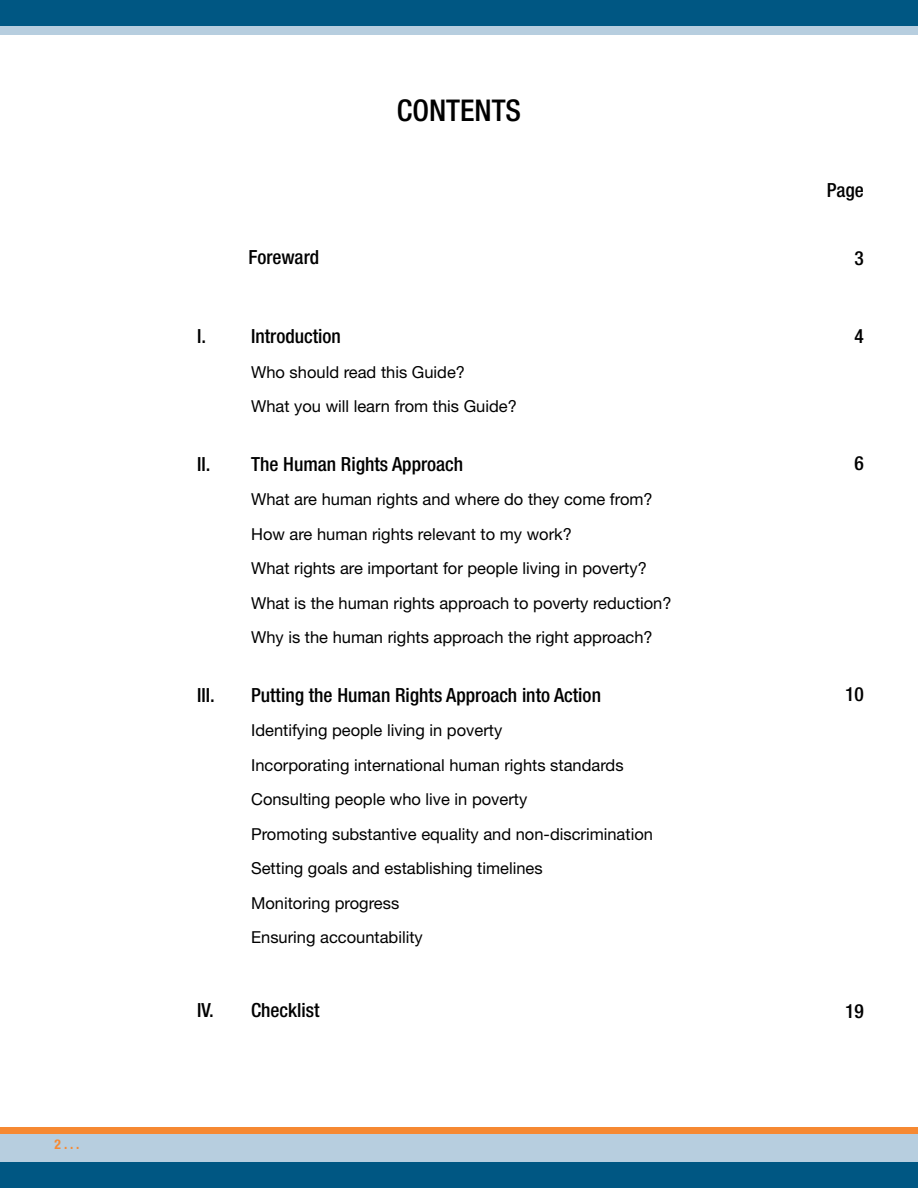
<style>
.page{position:relative;width:918px;height:1188px;background:#fff}
.page>*{position:absolute;margin:0;border:0;box-sizing:border-box;transform-origin:0 0}
.t1{font:500 condensed 30px "Helvetica Neue";color:#000}
.t2{font:500 condensed 19.5px "Helvetica Neue";color:#000}
.t3{font:16.5px/34.5px "Helvetica Neue";color:#000}
.t4{font:700 condensed 13.5px "Helvetica Neue";color:#f68932}
</style>
<div class="page">
<div style="left:0;top:1127px;width:918px;height:29px;background:#f68932"></div>
<div style="left:0;top:1134px;width:918px;height:30px;background:#b7cedf"></div>
<div style="left:0;top:5px;width:918px;height:30px;background:#b7cedf"></div>
<div style="left:0;top:1162px;width:918px;height:26px;background:#005783"></div>
<div style="left:0;top:0;width:918px;height:26px;background:#005783"></div>
<p class="t4" style="left:55px;top:1136px;width:26px">2 . . .</p>
<p class="t2" style="left:248px;top:245px;width:72px">Foreward</p>
<h1 class="t1" style="left:397px;top:92px;width:126px">CONTENTS</h1>
<p class="t2" style="left:197px;top:325px;width:145px">I. Introduction</p>
<p class="t3" style="left:251px;top:354px;width:267px">Who should read this Guide?<br>What you will learn from this Guide?</p>
<p class="t2" style="left:197px;top:452px;width:268px">II. The Human Rights Approach</p>
<p class="t3" style="left:251px;top:482px;width:422px">What are human rights and where do they come from?<br>How are human rights relevant to my work?<br>What rights are important for people living in poverty?<br>What is the human rights approach to poverty reduction?<br>Why is the human rights approach the right approach?</p>
<p class="t2" style="left:197px;top:683px;width:19px">III.</p>
<p class="t2" style="left:251px;top:683px;width:351px">Putting the Human Rights Approach into Action</p>
<p class="t3" style="left:251px;top:713px;width:403px">Identifying people living in poverty<br>Incorporating international human rights standards Consulting people who live in poverty<br>Promoting substantive equality and non-discrimination Setting goals and establishing timelines<br>Monitoring progress<br>Ensuring accountability</p>
<p class="t2" style="left:197px;top:998px;width:124px">IV. Checklist</p>
<p class="t2" style="left:827px;top:178px;width:39px">Page</p>
<p class="t2" style="left:855px;top:246px;width:11px">3</p>
<p class="t2" style="left:855px;top:324px;width:11px">4</p>
<p class="t2" style="left:855px;top:452px;width:11px">6</p>
<p class="t2" style="left:845px;top:682px;width:20px">10</p>
<p class="t2" style="left:845px;top:999px;width:20px">19</p>
</div>
